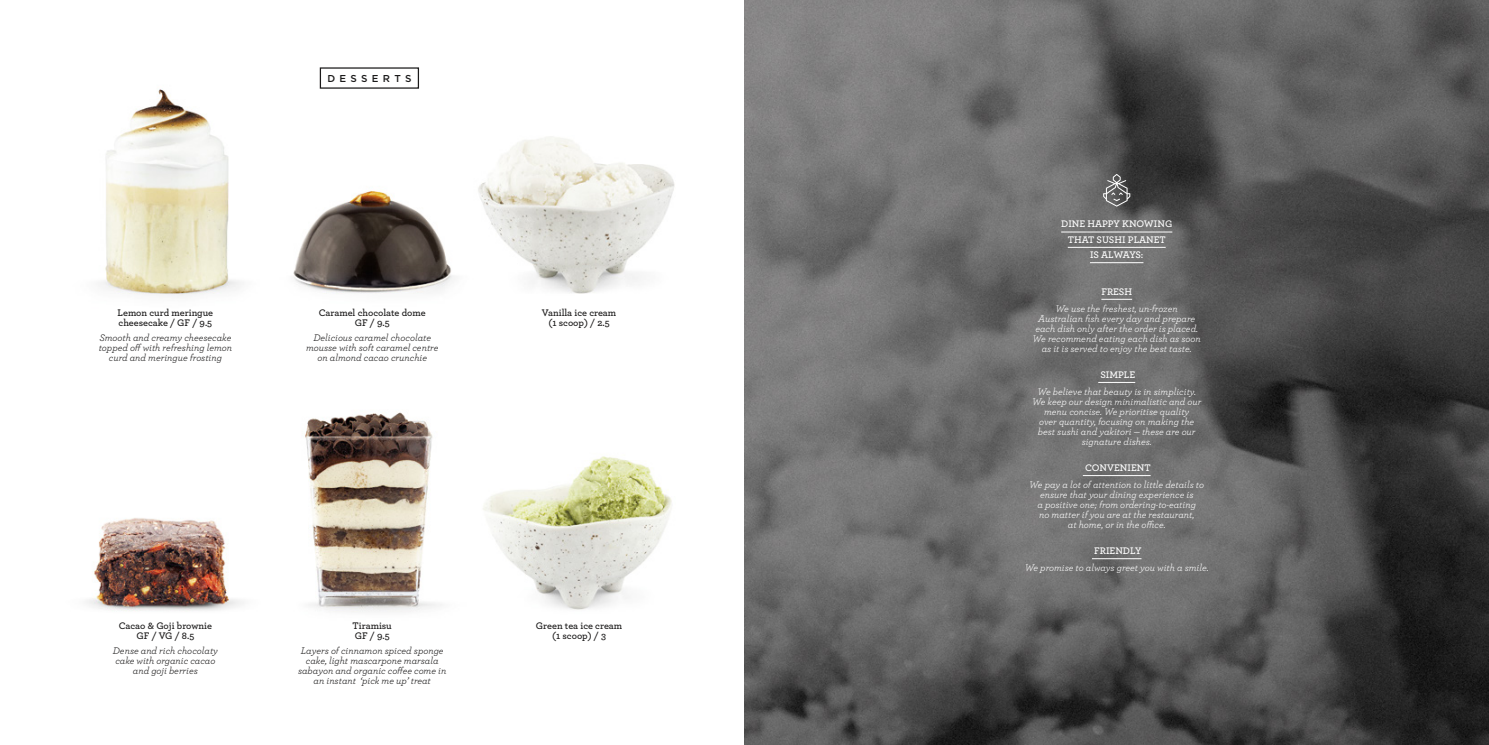
<style>
.page{position:relative;width:1489px;height:745px;background:#fff}
.page>*{position:absolute;margin:0;border:0;box-sizing:border-box;transform-origin:0 0}
.item_name_and_price{font:italic 10px/10px "Archer Pro";color:#fff;text-align:center}
.item_description{font:italic 10px/10px "Archer Pro";color:#1b1a1a;text-align:center}
.item_name_and_price-2{font:600 10px/10px "Archer Pro";color:#1b1a1a;text-align:center}
.item_description-2{font:600 10px "Archer Pro";color:#fff}
.item_description-3{font:600 10px "Archer Pro";letter-spacing:-.04em;color:#fff}
.SP_menu_section{font:500 10px "Gotham HTF";letter-spacing:.43em;color:#1b1a1a}
</style>
<div class="page">
<img style="left:86px;top:67px;width:589px;height:545px">
<svg style="left:744px;top:0;width:744px;height:744px;background:#5e5d5d"></svg>
<hr style="left:1061px;top:231px;width:111px;height:1px;background:#fff">
<hr style="left:1067px;top:247px;width:98px;height:1px;background:#fff">
<hr style="left:1089px;top:262px;width:54px;height:1px;background:#fff">
<hr style="left:1101px;top:299px;width:30px;height:1px;background:#fff">
<hr style="left:1098px;top:382px;width:37px;height:1px;background:#fff">
<hr style="left:1082px;top:475px;width:68px;height:1px;background:#fff">
<hr style="left:1091px;top:558px;width:50px;height:1px;background:#fff">
<svg style="left:1103px;top:174px;width:27px;height:32px"></svg>
<p class="SP_menu_section" style="left:327px;top:73px;width:85px">DESSERTS</p>
<p class="item_name_and_price-2" style="left:118px;top:306px;width:97px;text-align:left">Lemon curd meringue cheesecake / GF / 9.5</p>
<p class="item_description" style="left:99px;top:332px;width:135px">Smooth and creamy cheesecake topped off with refreshing lemon curd and meringue frosting</p>
<p class="item_name_and_price-2" style="left:319px;top:306px;width:108px">Caramel chocolate dome<br>GF / 9.5</p>
<p class="item_description" style="left:306px;top:332px;width:134px">Delicious caramel chocolate mousse with soft caramel centre on almond cacao crunchie</p>
<p class="item_name_and_price-2" style="left:542px;top:306px;width:76px">Vanilla ice cream (1 scoop) / 2.5</p>
<p class="item_name_and_price-2" style="left:119px;top:619px;width:95px">Cacao &amp; Goji brownie<br>GF / VG / 8.5</p>
<p class="item_description" style="left:113px;top:645px;width:107px">Dense and rich chocolaty cake with organic cacao and goji berries</p>
<p class="item_name_and_price-2" style="left:352px;top:619px;width:41px;text-align:left">Tiramisu<br>GF / 9.5</p>
<p class="item_description" style="left:298px;top:645px;width:150px">Layers of cinnamon spiced sponge cake, light mascarpone marsala sabayon and organic coffee come in an instant ‘pick me up’ treat</p>
<p class="item_name_and_price-2" style="left:536px;top:619px;width:88px">Green tea ice cream (1 scoop) / 3</p>
<p class="item_description-2" style="left:1061px;top:216px;width:113px">DINE HAPPY KNOWING</p>
<p class="item_description-2" style="left:1067px;top:232px;width:99px">THAT SUSHI PLANET</p>
<p class="item_description-3" style="left:1089px;top:247px;width:55px">IS ALWAYS:</p>
<p class="item_description-2" style="left:1101px;top:283px;width:32px">FRESH</p>
<p class="item_name_and_price" style="left:1032px;top:302px;width:170px">We use the freshest, un-frozen Australian fish every day and prepare each dish only after the order is placed.<br>We recommend eating each dish as soon as it is served to enjoy the best taste.</p>
<p class="item_description-2" style="left:1100px;top:366px;width:36px">SIMPLE</p>
<p class="item_name_and_price" style="left:1032px;top:385px;width:171px">We believe that beauty is in simplicity.<br>We keep our design minimalistic and our menu concise. We prioritise quality<br>over quantity, focusing on making the best sushi and yakitori — these are our signature dishes.</p>
<p class="item_description-2" style="left:1085px;top:459px;width:67px">CONVENIENT</p>
<p class="item_name_and_price" style="left:1029px;top:478px;width:176px">We pay a lot of attention to little details to ensure that your dining experience is<br>a positive one; from ordering-to-eating<br>no matter if you are at the restaurant,<br>at home, or in the office.</p>
<p class="item_description-2" style="left:1094px;top:542px;width:49px">FRIENDLY</p>
<p class="item_name_and_price" style="left:1024px;top:561px;width:185px">We promise to always greet you with a smile.</p>
</div>
